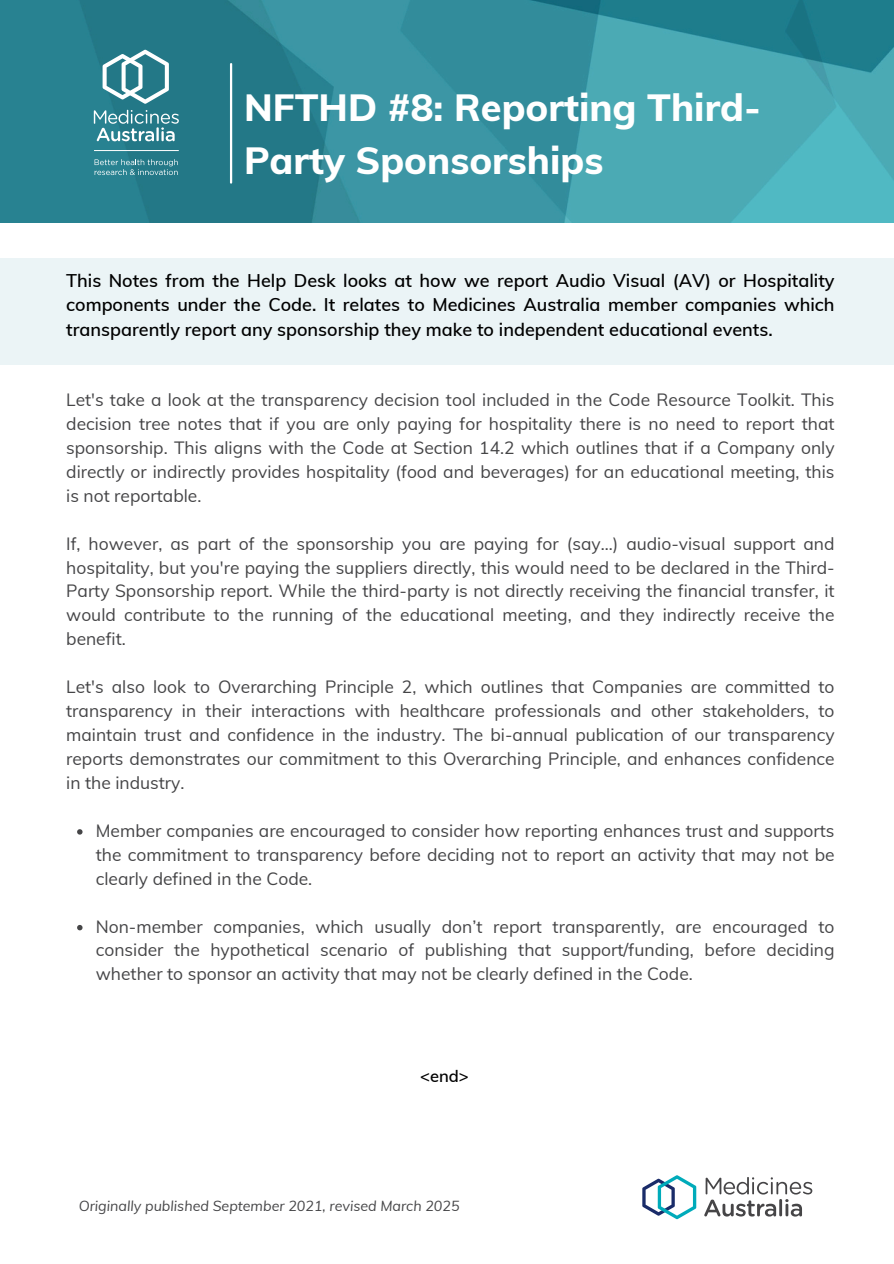
<style>
.page{position:relative;width:894px;height:1264px;background:#fff}
.page>*{position:absolute;margin:0;border:0;box-sizing:border-box;transform-origin:0 0}
.t1{font:800 37.8px/52.8px "Muli";color:#fff}
.t2{font:600 18px/24.8px "Muli";color:#000;text-align:justify}
.t3{font:17.4px/23.9px "Muli";color:#454547;text-align:justify}
.t4{font:600 16.5px "Muli";color:#000}
.t5{font:italic 14.25px "Muli";color:#454547}
</style>
<div class="page">
<img style="left:0;top:0;width:893px;height:223px">
<hr style="left:94px;top:150px;width:85px;height:1px;background:#fff">
<svg style="left:102px;top:50px;width:67px;height:54px"></svg>
<svg style="left:94px;top:110px;width:85px;height:31px;background:#5f9ea9"></svg>
<svg style="left:94px;top:159px;width:84px;height:16px"></svg>
<hr style="left:230px;top:64px;width:2px;height:118px;background:#fff">
<svg style="left:642px;top:1175px;width:54px;height:44px"></svg>
<svg style="left:704px;top:1177px;width:108px;height:39px"></svg>
<div style="left:0;top:258px;width:893px;height:107px;background:#ebf4f6"></div>
<svg style="left:77px;top:829px;width:5px;height:5px"></svg>
<svg style="left:77px;top:925px;width:5px;height:5px"></svg>
<h3 class="t1" style="left:244px;top:80px;width:518px">NFTHD #8: Reporting Third-<br>Party Sponsorships</h3>
<h3 class="t2" style="left:66px;top:267px;width:769px">This Notes from the Help Desk looks at how we report Audio Visual (AV) or Hospitality components under the Code. It relates to Medicines Australia member companies which transparently report any sponsorship they make to independent educational events.</h3>
<p class="t3" style="left:66px;top:387px;width:769px">Let's take a look at the transparency decision tool included in the Code Resource Toolkit. This decision tree notes that if you are only paying for hospitality there is no need to report that sponsorship. This aligns with the Code at Section 14.2 which outlines that if a Company only directly or indirectly provides hospitality (food and beverages) for an educational meeting, this is not reportable.</p>
<p class="t3" style="left:66px;top:531px;width:769px">If, however, as part of the sponsorship you are paying for (say...) audio-visual support and hospitality, but you're paying the suppliers directly, this would need to be declared in the Third-Party Sponsorship report. While the third-party is not directly receiving the financial transfer, it would contribute to the running of the educational meeting, and they indirectly receive the benefit.</p>
<p class="t3" style="left:66px;top:674px;width:769px">Let's also look to Overarching Principle 2, which outlines that Companies are committed to transparency in their interactions with healthcare professionals and other stakeholders, to maintain trust and confidence in the industry. The bi-annual publication of our transparency reports demonstrates our commitment to this Overarching Principle, and enhances confidence in the industry.</p>
<h1 class="t3" style="left:96px;top:818px;width:740px">Member companies are encouraged to consider how reporting enhances trust and supports the commitment to transparency before deciding not to report an activity that may not be clearly defined in the Code.</h1>
<h2 class="t3" style="left:96px;top:914px;width:740px">Non-member companies, which usually don’t report transparently, are encouraged to consider the hypothetical scenario of publishing that support/funding, before deciding whether to sponsor an activity that may not be clearly defined in the Code.</h2>
<p class="t4" style="left:420px;top:1065px;width:50px">&lt;end&gt;</p>
<h3 class="t5" style="left:79px;top:1196px;width:382px">Originally published September 2021, revised March 2025</h3>
</div>
